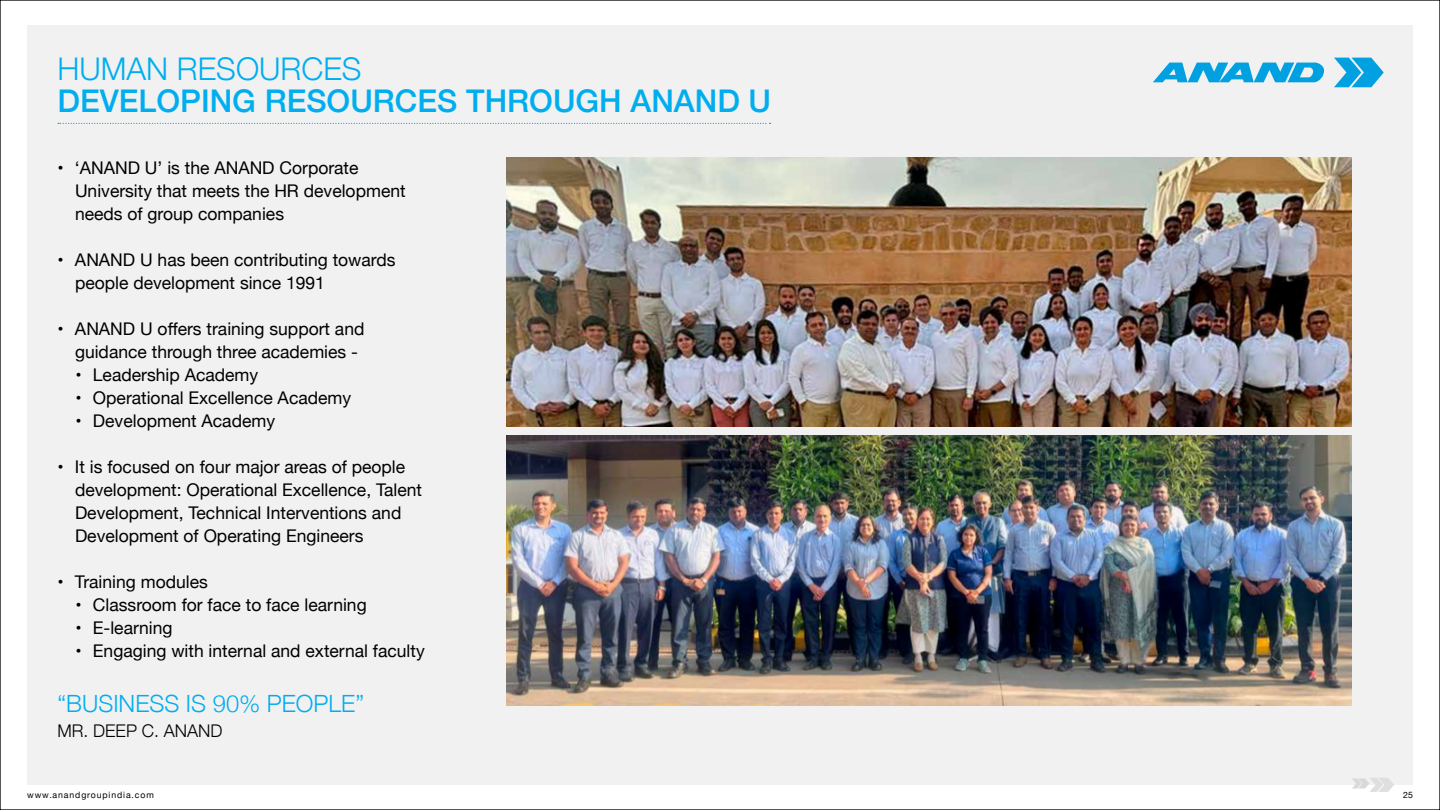
<style>
.page{position:relative;width:1440px;height:810px;background:#fff}
.page>*{position:absolute;margin:0;border:0;box-sizing:border-box;transform-origin:0 0}
.t1{font:500 31.25px "Helvetica Neue";color:#00aeef}
.t2{font:300 31.25px "Helvetica Neue";color:#00aeef}
.t3{font:300 23.75px "Helvetica Neue";color:#00aeef}
.t4{font:17.5px/23px "Helvetica Neue";color:#000}
.t5{font:300 17.5px "Helvetica Neue";color:#000}
.t6{font:8.75px "Helvetica Neue";letter-spacing:.1em;color:#000}
</style>
<div class="page">
<div style="left:27px;top:25px;width:1386px;height:760px;background:#f1f1f2"></div>
<svg style="left:1334px;top:58px;width:50px;height:29px"></svg>
<svg style="left:1153px;top:63px;width:171px;height:19px"></svg>
<svg style="left:1352px;top:778px;width:42px;height:14px"></svg>
<img style="left:507px;top:157px;width:845px;height:269px">
<img style="left:507px;top:436px;width:845px;height:269px">
<svg style="left:58px;top:123px;width:713px;height:1px"></svg>
<h1 class="t2" style="left:58px;top:44px;width:306px">HUMAN RESOURCES</h1>
<h1 class="t1" style="left:58px;top:75px;width:715px">DEVELOPING RESOURCES THROUGH ANAND U</h1>
<p class="t4" style="left:75px;top:157px;width:332px;text-indent:-18px">• ‘ANAND U’ is the ANAND Corporate<br>University that meets the HR development needs of group companies</p>
<p class="t4" style="left:75px;top:249px;width:322px;text-indent:-18px">• ANAND U has been contributing towards people development since 1991</p>
<p class="t4" style="left:75px;top:318px;width:291px;text-indent:-18px">• ANAND U offers training support and guidance through three academies -</p>
<p class="t4" style="left:75px;top:364px;width:184px">• Leadership Academy</p>
<p class="t4" style="left:75px;top:387px;width:277px">• Operational Excellence Academy</p>
<p class="t4" style="left:75px;top:410px;width:201px">• Development Academy</p>
<p class="t4" style="left:75px;top:456px;width:349px;text-indent:-18px">• It is focused on four major areas of people development: Operational Excellence, Talent Development, Technical Interventions and Development of Operating Engineers</p>
<p class="t4" style="left:58px;top:571px;width:152px">• Training modules</p>
<p class="t4" style="left:75px;top:594px;width:293px">• Classroom for face to face learning</p>
<p class="t4" style="left:75px;top:617px;width:99px">• E-learning</p>
<p class="t4" style="left:75px;top:640px;width:351px">• Engaging with internal and external faculty</p>
<h2 class="t3" style="left:58px;top:684px;width:308px">“BUSINESS IS 90% PEOPLE”</h2>
<p class="t5" style="left:58px;top:716px;width:167px">MR. DEEP C. ANAND</p>
<p class="t6" style="left:27px;top:789px;width:128px">www.anandgroupindia.com</p>
<p class="t6" style="left:1403px;top:789px;width:11px">25</p>
</div>
